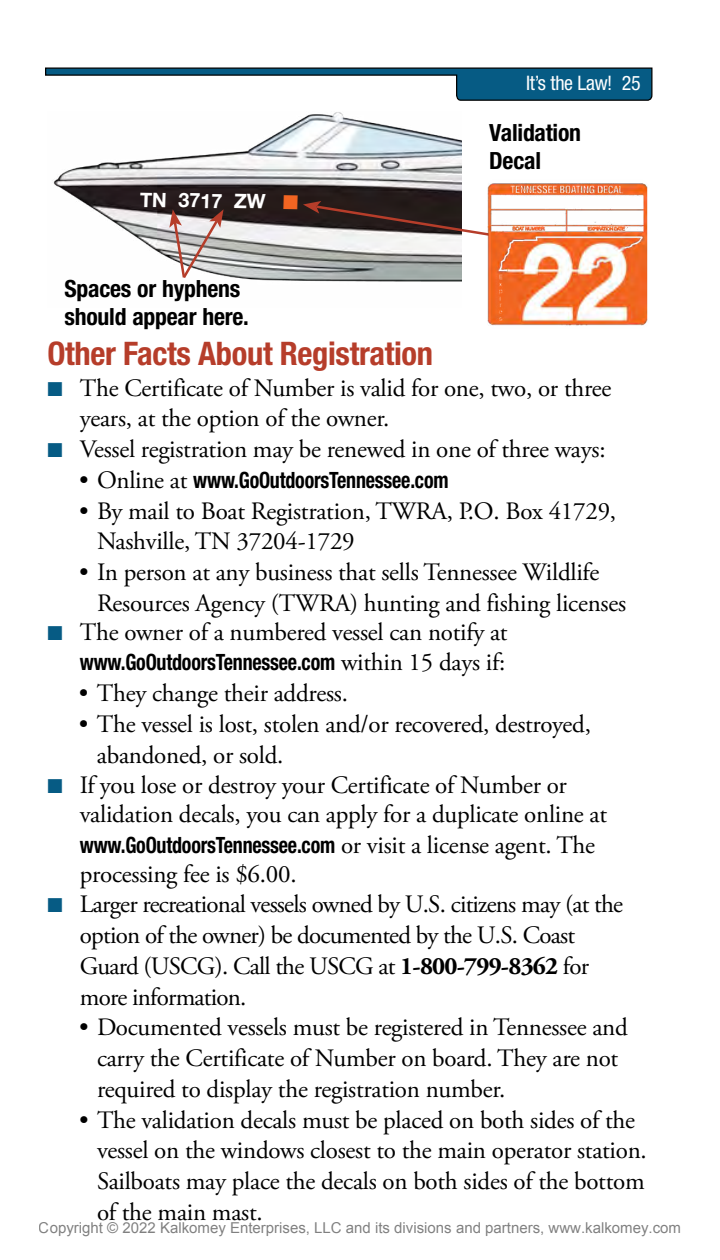
<style>
.page{position:relative;width:720px;height:1260px;background:#fff}
.page>*{position:absolute;margin:0;border:0;box-sizing:border-box;transform-origin:0 0}
.t1{font:700 condensed 32.5px "Helvetica Neue LT Std";letter-spacing:-.01em;color:#b63d2a}
.t2{font:25px/30.8px "Adobe Garamond Pro";letter-spacing:-.01em;color:#000}
.t3{font:25px/30.8px "Adobe Garamond Pro";letter-spacing:-.03em;color:#000}
.t4{font:700 condensed 23.75px/28.5px "Helvetica Neue LT Std";letter-spacing:-.01em;color:#000}
.t5{font:700 condensed 22.5px "Helvetica Neue LT Std";letter-spacing:-.01em;color:#000;scale:.89 1}
.t6{font:condensed 20px "Helvetica Neue LT Std";letter-spacing:-.02em;color:#fff}
.t7{font:700 20px "Helvetica Neue LT Std";color:#fff}
.t8{font:15px "Arial";color:rgb(0 0 0/.5)}
.s1{color:#f26522}
.s2{color:#065b84}
.s3{font-family:"Adobe Garamond Pro";font-weight:400;font-stretch:normal;font-size:25px}
.s4{font-weight:700}
</style>
<div class="page">
<svg style="left:45px;top:67px;width:608px;height:34px"></svg>
<img style="left:52px;top:112px;width:409px;height:170px">
<svg style="left:169px;top:209px;width:55px;height:72px"></svg>
<svg style="left:303px;top:201px;width:184px;height:37px"></svg>
<img style="left:487px;top:183px;width:161px;height:143px">
<p class="t6" style="left:526px;top:71px;width:116px">It’s the Law! 25</p>
<p class="t7" style="left:140px;top:187px;width:160px;rotate:1deg">TN 3717 ZW <span class="s1">■</span></p>
<p class="t4" style="left:65px;top:274px;width:186px">Spaces or hyphens should appear here.</p>
<p class="t4" style="left:489px;top:118px;width:93px">Validation<br>Decal</p>
<h1 class="t1" style="left:48px;top:334px;width:387px">Other Facts About Registration</h1>
<p class="t2" style="left:80px;top:373px;width:533px;text-indent:-32px"><span class="s2">■</span> The Certificate of Number is valid for one, two, or three years, at the option of the owner.</p>
<p class="t2" style="left:47px;top:435px;width:560px"><span class="s2">■</span> Vessel registration may be renewed in one of three ways:</p>
<p class="t5" style="left:79px;top:466px;width:417px"><span class="s3">• Online at</span> www.GoOutdoorsTennessee.com</p>
<p class="t2" style="left:97px;top:496px;width:521px;text-indent:-18px">• By mail to Boat Registration, TWRA, P.O. Box 41729,<br>Nashville, TN 37204-1729</p>
<p class="t2" style="left:97px;top:558px;width:531px;text-indent:-18px">• In person at any business that sells Tennessee Wildlife<br>Resources Agency (TWRA) hunting and fishing licenses</p>
<p class="t2" style="left:47px;top:617px;width:462px"><span class="s2">■</span> The owner of a numbered vessel can notify at</p>
<p class="t5" style="left:80px;top:649px;width:480px">www.GoOutdoorsTennessee.com <span class="s3">within 15 days if:</span></p>
<p class="t2" style="left:79px;top:679px;width:270px">• They change their address.</p>
<p class="t2" style="left:97px;top:709px;width:496px;text-indent:-18px">• The vessel is lost, stolen and/or recovered, destroyed, abandoned, or sold.</p>
<p class="t2" style="left:80px;top:772px;width:529px;line-height:28.8px;text-indent:-32px"><span class="s2">■</span> If you lose or destroy your Certificate of Number or validation decals, you can apply for a duplicate online at</p>
<p class="t5" style="left:80px;top:831px;width:580px">www.GoOutdoorsTennessee.com <span class="s3">or visit a license agent. The</span></p>
<p class="t2" style="left:80px;top:859px;width:218px">processing fee is $6.00.</p>
<p class="t3" style="left:80px;top:890px;width:545px;text-indent:-32px"><span class="s2">■</span> Larger recreational vessels owned by U.S. citizens may (at the option of the owner) be documented by the U.S. Coast Guard (USCG). Call the USCG at <span class="s4">1-800-799-8362</span> for more information.</p>
<p class="t2" style="left:97px;top:1013px;width:532px;text-indent:-18px">• Documented vessels must be registered in Tennessee and carry the Certificate of Number on board. They are not required to display the registration number.</p>
<p class="t2" style="left:97px;top:1105px;width:551px;text-indent:-18px">• The validation decals must be placed on both sides of the vessel on the windows closest to the main operator station.<br>Sailboats may place the decals on both sides of the bottom of the main mast.</p>
<p class="t8" style="left:39px;top:1218px;width:644px">Copyright © 2022 Kalkomey Enterprises, LLC and its divisions and partners, www.kalkomey.com</p>
</div>
